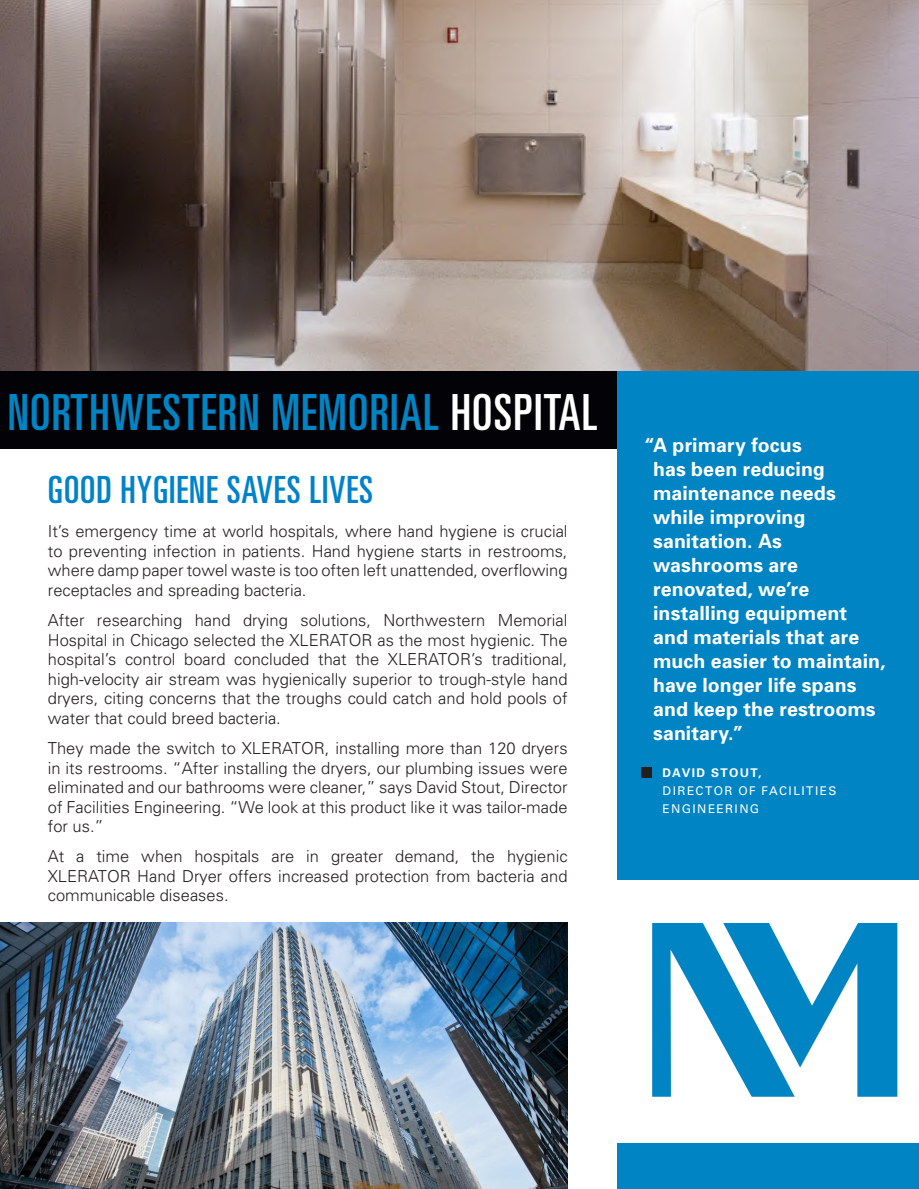
<style>
.page{position:relative;width:919px;height:1189px;background:#fff}
.page>*{position:absolute;margin:0;border:0;box-sizing:border-box;transform-origin:0 0}
.t1{font:ultra-condensed 49.8px "Univers";letter-spacing:.025em;color:#0084c3}
.t2{font:ultra-condensed 37.5px "Univers";letter-spacing:.025em;color:#0082ca}
.t3{font:700 19.5px/24px "Univers";letter-spacing:.005em;color:#fff}
.t4{font:300 16.5px/19.5px "Univers";color:#241f1f;text-align:justify}
.t5{font:12px/18px "Univers";letter-spacing:.115em;color:#fff}
.t6{font:700 12px "Univers";letter-spacing:.115em;color:#fff}
.s1{color:#fff}
</style>
<div class="page">
<div style="left:0;top:371px;width:646px;height:78px;background:#030307"></div>
<div style="left:617px;top:371px;width:301px;height:817px;background:#0084c3"></div>
<img style="left:0;top:0;width:918px;height:371px">
<div style="left:640px;top:767px;width:11px;height:10px;background:#241f1f"></div>
<img style="left:0;top:923px;width:567px;height:265px">
<div style="left:610px;top:879px;width:308px;height:263px;background:#fff"></div>
<svg style="left:652px;top:923px;width:245px;height:173px"></svg>
<h1 class="t1" style="left:8px;top:384px;width:591px">NORTHWESTERN MEMORIAL <span class="s1">HOSPITAL</span></h1>
<h2 class="t2" style="left:48px;top:468px;width:326px">GOOD HYGIENE SAVES LIVES</h2>
<p class="t4" style="left:48px;top:521px;width:521px">It’s emergency time at world hospitals, where hand hygiene is crucial to preventing infection in patients. Hand hygiene starts in restrooms, where damp paper towel waste is too often left unattended, overflowing receptacles and spreading bacteria.</p>
<p class="t4" style="left:48px;top:610px;width:521px">After researching hand drying solutions, Northwestern Memorial Hospital in Chicago selected the XLERATOR as the most hygienic. The hospital’s control board concluded that the XLERATOR’s traditional, high-velocity air stream was hygienically superior to trough-style hand dryers, citing concerns that the troughs could catch and hold pools of water that could breed bacteria.</p>
<p class="t4" style="left:48px;top:738px;width:521px">They made the switch to XLERATOR, installing more than 120 dryers in its restrooms. “After installing the dryers, our plumbing issues were eliminated and our bathrooms were cleaner,” says David Stout, Director of Facilities Engineering. “We look at this product like it was tailor-made for us.”</p>
<p class="t4" style="left:48px;top:846px;width:521px">At a time when hospitals are in greater demand, the hygienic XLERATOR Hand Dryer offers increased protection from bacteria and communicable diseases.</p>
<p class="t3" style="left:653px;top:432px;width:234px;text-indent:-9px">“A primary focus<br>has been reducing maintenance needs while improving sanitation. As washrooms are renovated, we’re installing equipment and materials that are much easier to maintain, have longer life spans and keep the restrooms sanitary.”</p>
<p class="t6" style="left:662px;top:764px;width:100px">DAVID STOUT,</p>
<p class="t5" style="left:662px;top:781px;width:175px">DIRECTOR OF FACILITIES<br>ENGINEERING</p>
</div>
